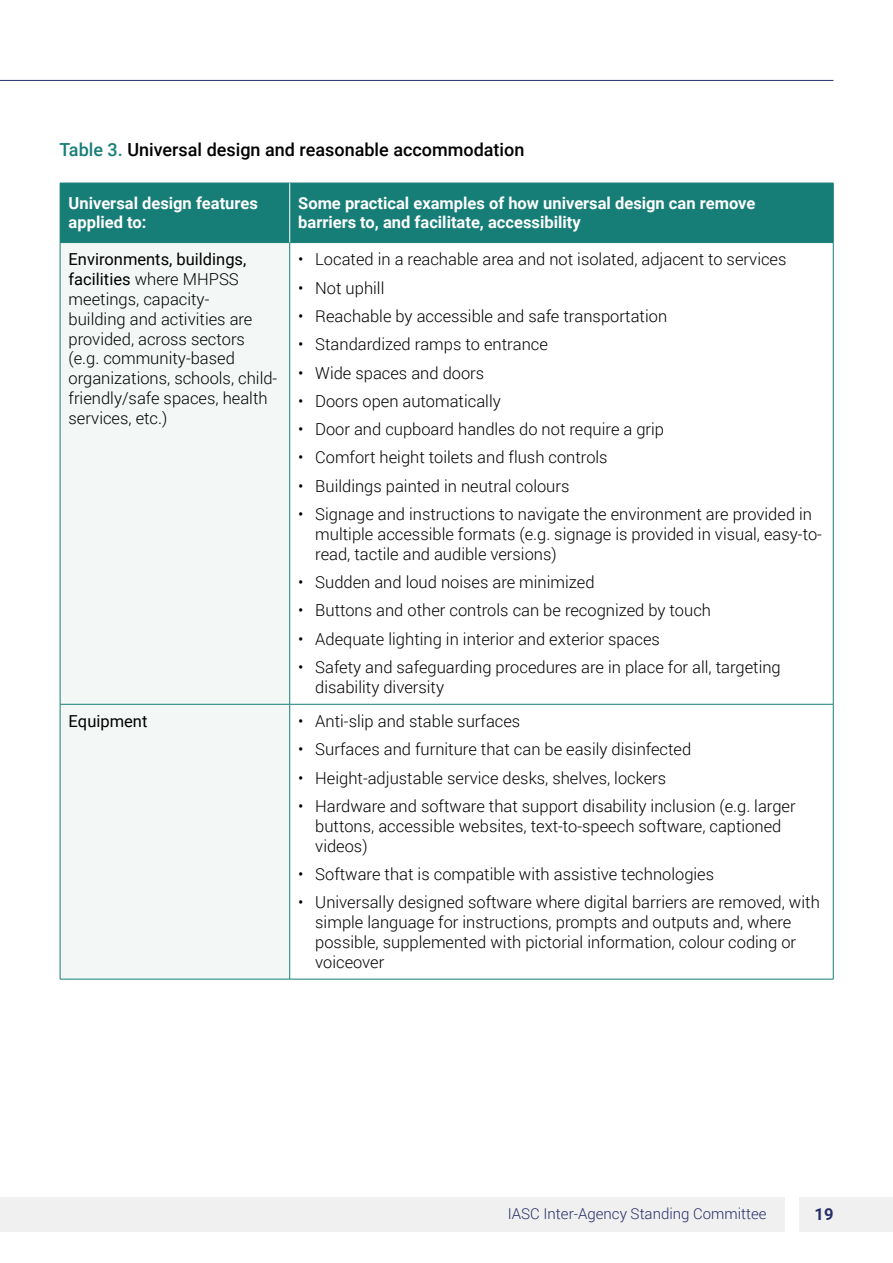
<style>
.page{position:relative;width:893px;height:1263px;background:#fff}
.page>*{position:absolute;margin:0;border:0;box-sizing:border-box;transform-origin:0 0}
.t1{font:500 18px "Roboto";color:#000}
.t2{font:300 16.5px/19.8px "Roboto";color:#000}
.t3{font:700 16.5px/19.8px "Roboto";color:#fff}
.t4{font:16.5px "Roboto";color:#000}
.t5{font:700 16.5px "Roboto";color:#263066}
.t6{font:300 15px "Roboto";color:#272e67}
.s1{color:#177e77}
.s2{font-weight:400}
</style>
<div class="page">
<div style="left:799px;top:1197px;width:94px;height:34px;background:#f0f0f0"></div>
<div style="left:0;top:1197px;width:784px;height:34px;background:#f0f0f0"></div>
<hr style="left:0;top:80px;width:833px;height:1px;background:#263066">
<div style="left:61px;top:184px;width:772px;height:58px;background:#177e77"></div>
<div style="left:61px;top:243px;width:228px;height:736px;background:#f3f7f6"></div>
<svg style="left:290px;top:243px;width:543px;height:736px"></svg>
<hr style="left:60px;top:183px;width:230px;height:1px;background:#177e77">
<hr style="left:60px;top:183px;width:1px;height:59px;background:#177e77">
<hr style="left:290px;top:183px;width:543px;height:1px;background:#177e77">
<hr style="left:833px;top:183px;width:1px;height:59px;background:#177e77">
<hr style="left:60px;top:242px;width:230px;height:1px;background:#177e77">
<hr style="left:60px;top:243px;width:1px;height:461px;background:#177e77">
<hr style="left:290px;top:242px;width:543px;height:1px;background:#177e77">
<hr style="left:289px;top:243px;width:1px;height:461px;background:#177e77">
<hr style="left:833px;top:243px;width:1px;height:461px;background:#177e77">
<hr style="left:60px;top:704px;width:230px;height:1px;background:#177e77">
<hr style="left:60px;top:704px;width:1px;height:275px;background:#177e77">
<hr style="left:290px;top:704px;width:543px;height:1px;background:#177e77">
<hr style="left:289px;top:704px;width:1px;height:275px;background:#177e77">
<hr style="left:833px;top:704px;width:1px;height:275px;background:#177e77">
<hr style="left:60px;top:979px;width:230px;height:1px;background:#177e77">
<hr style="left:290px;top:979px;width:543px;height:1px;background:#177e77">
<hr style="left:289px;top:183px;width:1px;height:59px;background:#fff">
<p class="t1" style="left:60px;top:137px;width:466px"><span class="s1">Table 3.</span> Universal design and reasonable accommodation</p>
<p class="t3" style="left:69px;top:192px;width:191px">Universal design features applied to:</p>
<p class="t3" style="left:298px;top:192px;width:459px">Some practical examples of how universal design can remove barriers to, and facilitate, accessibility</p>
<p class="t2" style="left:69px;top:249px;width:210px"><span class="s2">Environments, buildings, facilities</span> where MHPSS meetings, capacity-<br>building and activities are provided, across sectors (e.g. community-based organizations, schools, child&shy;friendly/safe spaces, health services, etc.)</p>
<p class="t2" style="left:298px;top:249px;width:490px">• Located in a reachable area and not isolated, adjacent to services</p>
<p class="t2" style="left:298px;top:277px;width:88px">• Not uphill</p>
<p class="t2" style="left:298px;top:306px;width:370px">• Reachable by accessible and safe transportation</p>
<p class="t2" style="left:298px;top:334px;width:251px">• Standardized ramps to entrance</p>
<p class="t2" style="left:298px;top:362px;width:188px">• Wide spaces and doors</p>
<p class="t2" style="left:298px;top:391px;width:204px">• Doors open automatically</p>
<p class="t2" style="left:298px;top:419px;width:367px">• Door and cupboard handles do not require a grip</p>
<p class="t2" style="left:298px;top:447px;width:311px">• Comfort height toilets and flush controls</p>
<p class="t2" style="left:298px;top:475px;width:273px">• Buildings painted in neutral colours</p>
<p class="t2" style="left:315px;top:504px;width:508px;text-indent:-17px">• Signage and instructions to navigate the environment are provided in multiple accessible formats (e.g. signage is provided in visual, easy-to&shy;read, tactile and audible versions)</p>
<p class="t2" style="left:298px;top:572px;width:298px">• Sudden and loud noises are minimized</p>
<p class="t2" style="left:298px;top:600px;width:414px">• Buttons and other controls can be recognized by touch</p>
<p class="t2" style="left:298px;top:628px;width:363px">• Adequate lighting in interior and exterior spaces</p>
<p class="t2" style="left:315px;top:656px;width:467px;text-indent:-17px">• Safety and safeguarding procedures are in place for all, targeting disability diversity</p>
<p class="t4" style="left:69px;top:709px;width:80px">Equipment</p>
<p class="t2" style="left:298px;top:711px;width:224px">• Anti-slip and stable surfaces</p>
<p class="t2" style="left:298px;top:739px;width:395px">• Surfaces and furniture that can be easily disinfected</p>
<p class="t2" style="left:298px;top:767px;width:369px">• Height-adjustable service desks, shelves, lockers</p>
<p class="t2" style="left:315px;top:795px;width:482px;text-indent:-17px">• Hardware and software that support disability inclusion (e.g. larger buttons, accessible websites, text-to-speech software, captioned videos)</p>
<p class="t2" style="left:298px;top:863px;width:417px">• Software that is compatible with assistive technologies</p>
<p class="t2" style="left:315px;top:892px;width:506px;text-indent:-17px">• Universally designed software where digital barriers are removed, with simple language for instructions, prompts and outputs and, where possible, supplemented with pictorial information, colour coding or voiceover</p>
<p class="t6" style="left:508px;top:1203px;width:260px">IASC Inter-Agency Standing Committee</p>
<p class="t5" style="left:814px;top:1202px;width:20px">19</p>
</div>
